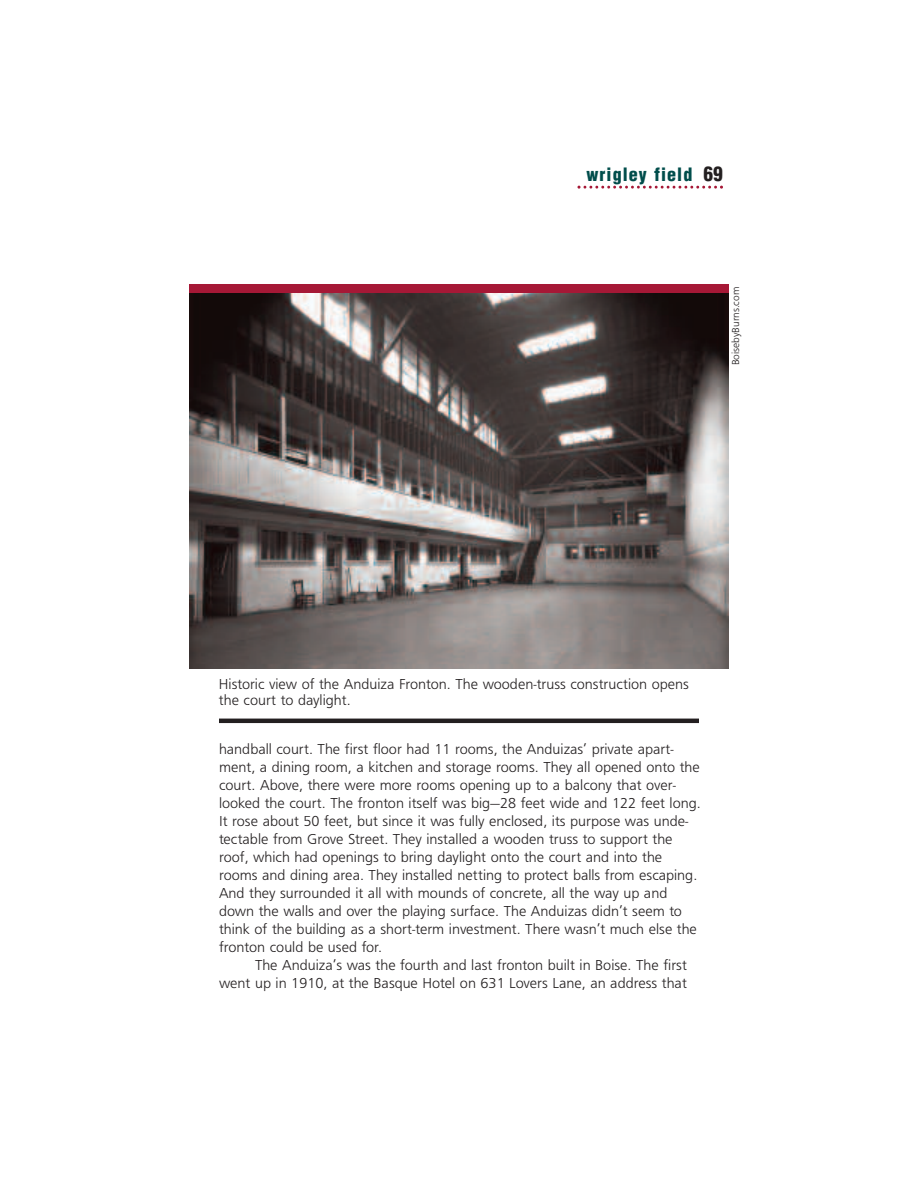
<style>
.page{position:relative;width:918px;height:1188px;background:#fff}
.page>*{position:absolute;margin:0;border:0;box-sizing:border-box;transform-origin:0 0}
.t1{font:900 condensed 18px "Helvetica";letter-spacing:.06em;color:#004d4b}
.t2{font:15px/16.5px "Frugal Sans Light DTC";color:#231f20}
.t3{font:10.5px "Frugal Sans Light DTC";color:#231f20}
.s1{font-size:19.5px;color:#231f20}
</style>
<div class="page">
<svg style="left:578px;top:186px;width:145px;height:3px"></svg>
<img style="left:189px;top:293px;width:540px;height:376px">
<hr style="left:219px;top:719px;width:480px;height:4px;background:#231f20">
<div style="left:189px;top:284px;width:540px;height:9px;background:#a61836"></div>
<p class="t1" style="left:587px;top:164px;width:138px">wrigley field <span class="s1">69</span></p>
<p class="t3" style="left:729px;top:365px;width:80px;rotate:-90deg">BoisebyBurns.com</p>
<p class="t2" style="left:219px;top:675px;width:472px">Historic view of the Anduiza Fronton. The wooden-truss construction opens the court to daylight.</p>
<p class="t2" style="left:219px;top:741px;width:456px">handball court. The first floor had 11 rooms, the Anduizas’ private apart-</p>
<p class="t2" style="left:219px;top:759px;width:482px">ment, a dining room, a kitchen and storage rooms. They all opened onto the</p>
<p class="t2" style="left:219px;top:777px;width:458px">court. Above, there were more rooms opening up to a balcony that over-</p>
<p class="t2" style="left:219px;top:795px;width:483px">looked the court. The fronton itself was big—28 feet wide and 122 feet long.</p>
<p class="t2" style="left:219px;top:813px;width:471px">It rose about 50 feet, but since it was fully enclosed, its purpose was unde-</p>
<p class="t2" style="left:219px;top:831px;width:455px">tectable from Grove Street. They installed a wooden truss to support the</p>
<p class="t2" style="left:219px;top:849px;width:445px">roof, which had openings to bring daylight onto the court and into the</p>
<p class="t2" style="left:219px;top:867px;width:480px">rooms and dining area. They installed netting to protect balls from escaping.</p>
<p class="t2" style="left:219px;top:885px;width:450px">And they surrounded it all with mounds of concrete, all the way up and</p>
<p class="t2" style="left:219px;top:903px;width:465px">down the walls and over the playing surface. The Anduizas didn’t seem to</p>
<p class="t2" style="left:219px;top:921px;width:480px">think of the building as a short-term investment. There wasn’t much else the</p>
<p class="t2" style="left:219px;top:939px;width:165px">fronton could be used for.</p>
<p class="t2" style="left:255px;top:957px;width:433px">The Anduiza’s was the fourth and last fronton built in Boise. The first</p>
<p class="t2" style="left:219px;top:975px;width:469px">went up in 1910, at the Basque Hotel on 631 Lovers Lane, an address that</p>
</div>
